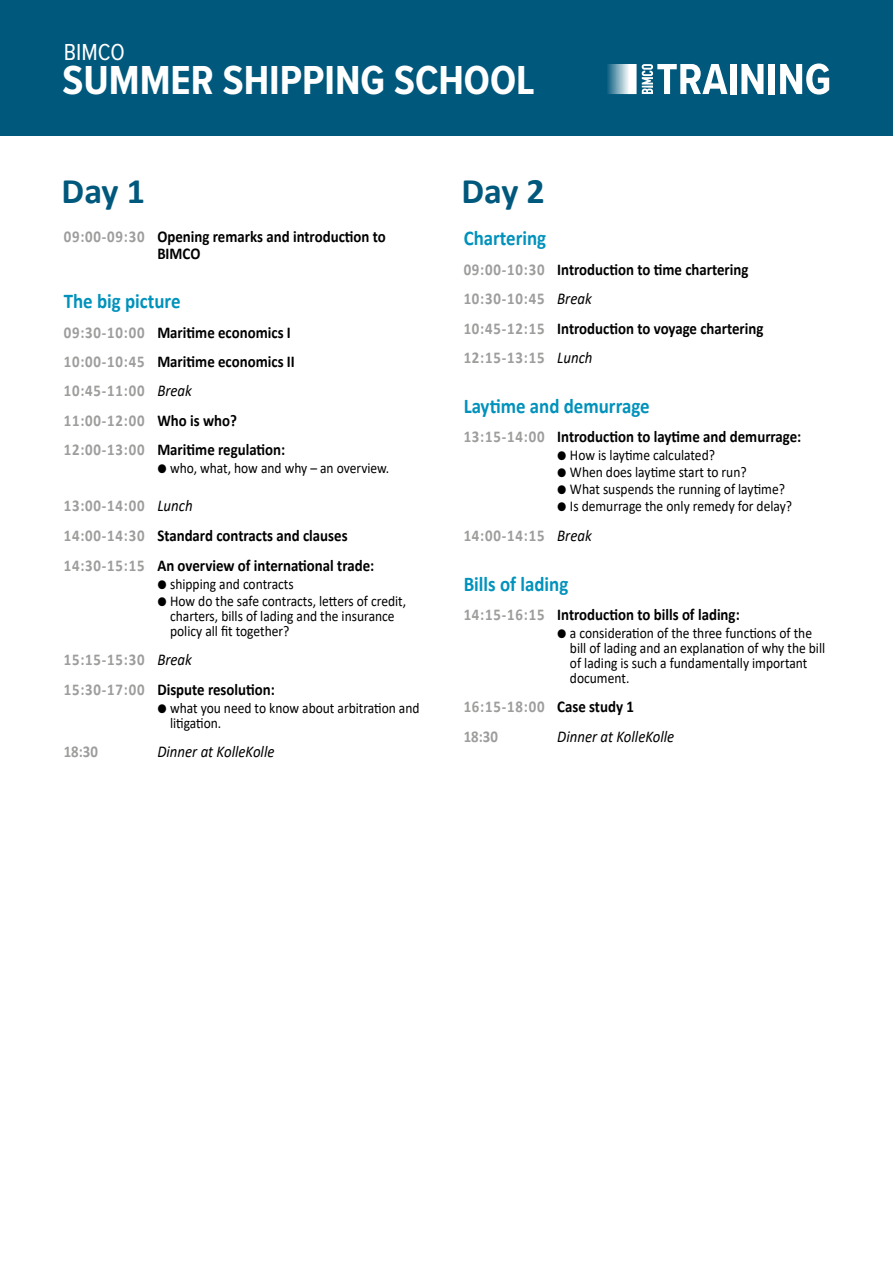
<style>
.page{position:relative;width:893px;height:1263px;background:#fff}
.page>*{position:absolute;margin:0;border:0;box-sizing:border-box;transform-origin:0 0}
.t1{font:700 42px "Proxima Nova Cond";color:#fff}
.t2{font:700 36px "Calibri";letter-spacing:-.01em;color:#00587c}
.t3{font:24px "Proxima Nova Cond";color:#fff}
.t4{font:700 21px "Calibri";color:#0092bc;scale:.9 1}
.t5{font:700 16.5px/29.4px "Calibri";color:#000;scale:.9 1}
.t6{font:700 16.5px/29.4px "Calibri";color:#9d9d9c;scale:.9 1}
.t7{font:italic 16.5px "Calibri";color:#000;scale:.9 1}
.t8{font:15px/15px "Calibri";color:#000;scale:.9 1}
.s1{color:#9d9d9c}
.s2{font-weight:400;font-style:italic}
.s3{font-family:"Proxima Nova Cond"}
.s4{font-weight:400;font-style:italic;color:#000}
.s5{color:#000}
</style>
<div class="page">
<div style="left:0;top:0;width:893px;height:136px;background:#00587c"></div>
<div style="left:730px;top:64px;width:6px;height:30px;background:#fff"></div>
<svg style="left:741px;top:64px;width:22px;height:30px"></svg>
<div style="left:769px;top:64px;width:6px;height:30px;background:#fff"></div>
<svg style="left:780px;top:63px;width:49px;height:32px"></svg>
<svg style="left:642px;top:64px;width:86px;height:30px"></svg>
<svg style="left:607px;top:64px;width:30px;height:30px"></svg>
<h3 class="t3" style="left:64px;top:35px;width:63px">BIMCO</h3>
<h1 class="t1" style="left:63px;top:49px;width:474px">SUMMER SHIPPING SCHOOL</h1>
<h2 class="t2" style="left:62px;top:165px;width:85px">Day 1</h2>
<h2 class="t2" style="left:462px;top:165px;width:85px">Day 2</h2>
<p class="t5" style="left:157px;top:228px;width:255px;line-height:16.5px;text-indent:-94px"><span class="s1">09:00-09:30</span> Opening remarks and introduction to<br>BIMCO</p>
<p class="t4" style="left:64px;top:286px;width:131px">The big picture</p>
<p class="t5" style="left:64px;top:317px;width:258px"><span class="s1">09:30-10:00</span> Maritime economics I<br><span class="s1">10:00-10:45</span> Maritime economics II<br><span class="s1">10:45-11:00</span> <span class="s2">Break<br></span><span class="s1">11:00-12:00</span> Who is who?<br><span class="s1">12:00-13:00</span> Maritime regulation:</p>
<p class="t8" style="left:157px;top:460px;width:259px"><span class="s3">●</span> who, what, how and why – an overview.</p>
<p class="t5" style="left:64px;top:491px;width:346px"><span class="s1">13:00-14:00</span> <span class="s2">Lunch<br></span><span class="s1">14:00-14:30</span> Standard contracts and clauses<br><span class="s1">14:30-15:15</span> An overview of international trade:</p>
<p class="t8" style="left:157px;top:576px;width:153px"><span class="s3">●</span> shipping and contracts</p>
<p class="t8" style="left:170px;top:593px;width:264px;text-indent:-13px"><span class="s3">●</span> How do the safe contracts, letters of credit, charters, bills of lading and the insurance policy all fit together?</p>
<p class="t6" style="left:64px;top:645px;width:236px">15:15-15:30 <span class="s4">Break<br></span>15:30-17:00 <span class="s5">Dispute resolution:</span></p>
<p class="t8" style="left:170px;top:700px;width:279px;text-indent:-13px"><span class="s3">●</span> what you need to know about arbitration and litigation.</p>
<p class="t6" style="left:64px;top:737px;width:40px">18:30</p>
<p class="t7" style="left:157px;top:740px;width:132px">Dinner at KolleKolle</p>
<p class="t4" style="left:464px;top:224px;width:93px">Chartering</p>
<p class="t5" style="left:464px;top:254px;width:335px"><span class="s1">09:00-10:30</span> Introduction to time chartering <span class="s1">10:30-10:45</span> <span class="s2">Break<br></span><span class="s1">10:45-12:15</span> Introduction to voyage chartering <span class="s1">12:15-13:15</span> <span class="s2">Lunch</span></p>
<p class="t4" style="left:464px;top:391px;width:208px">Laytime and demurrage</p>
<p class="t5" style="left:464px;top:422px;width:377px"><span class="s1">13:15-14:00</span> Introduction to laytime and demurrage:</p>
<p class="t8" style="left:557px;top:447px;width:177px"><span class="s3">●</span> How is laytime calculated?</p>
<p class="t8" style="left:557px;top:464px;width:212px"><span class="s3">●</span> When does laytime start to run?</p>
<p class="t8" style="left:557px;top:481px;width:255px"><span class="s3">●</span> What suspends the running of laytime?</p>
<p class="t8" style="left:557px;top:499px;width:262px"><span class="s3">●</span> Is demurrage the only remedy for delay?</p>
<p class="t6" style="left:464px;top:520px;width:144px">14:00-14:15 <span class="s4">Break</span></p>
<p class="t4" style="left:464px;top:569px;width:118px">Bills of lading</p>
<p class="t5" style="left:464px;top:600px;width:308px"><span class="s1">14:15-16:15</span> Introduction to bills of lading:</p>
<p class="t8" style="left:570px;top:625px;width:285px;text-indent:-13px"><span class="s3">●</span> a consideration of the three functions of the bill of lading and an explanation of why the bill of lading is such a fundamentally important document.</p>
<p class="t6" style="left:464px;top:692px;width:191px">16:15-18:00 <span class="s5">Case study 1<br></span>18:30</p>
<p class="t7" style="left:557px;top:725px;width:132px">Dinner at KolleKolle</p>
</div>
